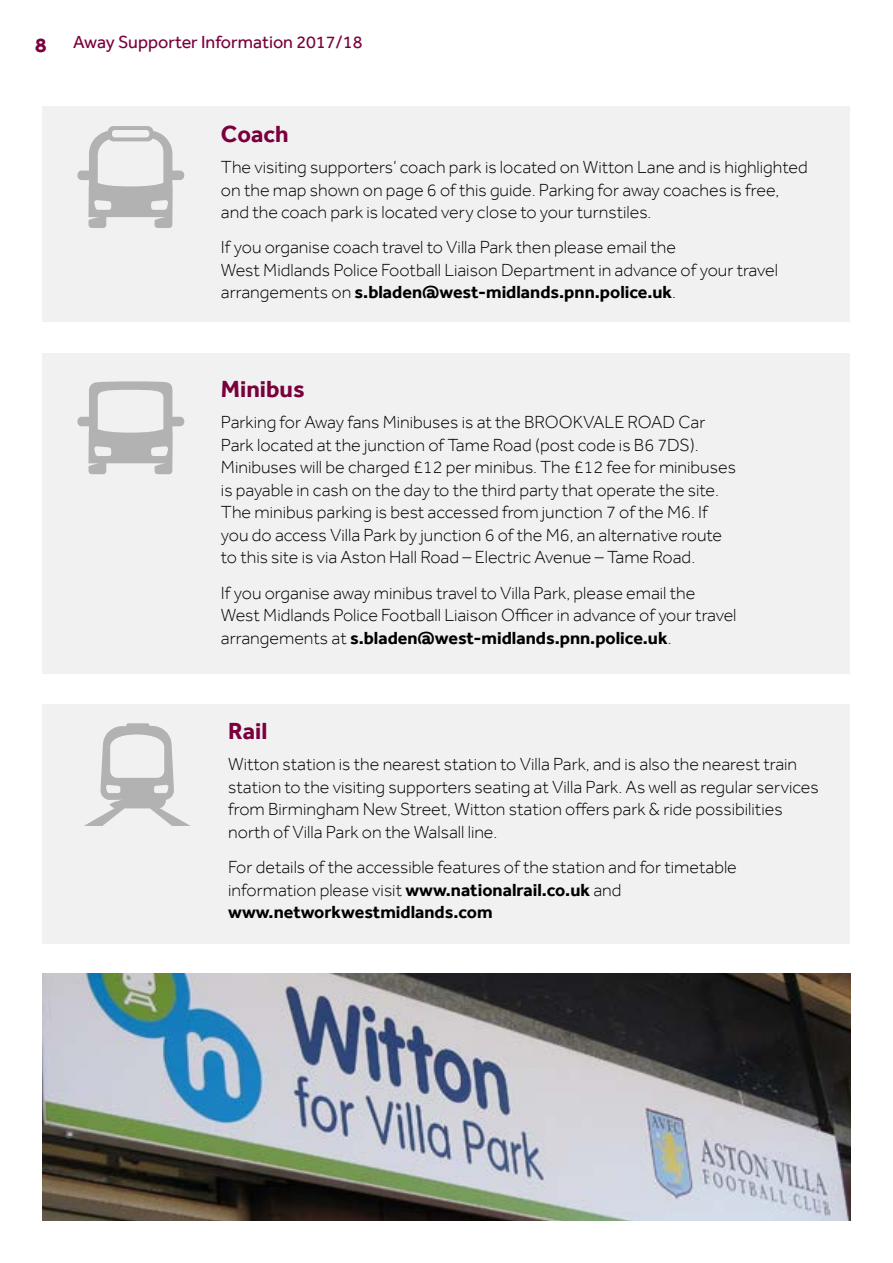
<style>
.page{position:relative;width:893px;height:1263px;background:#fff}
.page>*{position:absolute;margin:0;border:0;box-sizing:border-box;transform-origin:0 0}
.t1{font:700 24px "Effra";color:#7a003c}
.t2{font:700 21px "Effra";color:#7a003c}
.t3{font:300 18px/22.5px "Effra";color:#000}
.t4{font:18px "Effra";color:#7a003c}
.s1{font-weight:700}
</style>
<div class="page">
<div style="left:43px;top:704px;width:807px;height:240px;background:#f1f1f2"></div>
<div style="left:43px;top:353px;width:807px;height:320px;background:#f1f1f2"></div>
<svg style="left:77px;top:381px;width:107px;height:93px"></svg>
<svg style="left:86px;top:723px;width:103px;height:102px"></svg>
<img style="left:43px;top:974px;width:807px;height:246px">
<div style="left:43px;top:106px;width:807px;height:216px;background:#f1f1f2"></div>
<svg style="left:77px;top:126px;width:107px;height:102px"></svg>
<p class="t2" style="left:35px;top:32px;width:13px">8</p>
<p class="t4" style="left:73px;top:32px;width:291px">Away Supporter Information 2017/18</p>
<h1 class="t1" style="left:221px;top:120px;width:69px">Coach</h1>
<p class="t3" style="left:221px;top:156px;width:588px">The visiting supporters’ coach park is located on Witton Lane and is highlighted on the map shown on page 6 of this guide. Parking for away coaches is free, and the coach park is located very close to your turnstiles.</p>
<p class="t3" style="left:221px;top:236px;width:558px">If you organise coach travel to Villa Park then please email the<br>West Midlands Police Football Liaison Department in advance of your travel arrangements on <span class="s1">s.bladen@west-midlands.pnn.police.uk</span>.</p>
<h1 class="t1" style="left:221px;top:375px;width:85px">Minibus</h1>
<p class="t3" style="left:221px;top:411px;width:517px">Parking for Away fans Minibuses is at the BROOKVALE ROAD Car Park located at the junction of Tame Road (post code is B6 7DS).<br>Minibuses will be charged £12 per minibus. The £12 fee for minibuses is payable in cash on the day to the third party that operate the site.<br>The minibus parking is best accessed from junction 7 of the M6. If you do access Villa Park by junction 6 of the M6, an alternative route to this site is via Aston Hall Road – Electric Avenue – Tame Road.</p>
<p class="t3" style="left:221px;top:581px;width:517px">If you organise away minibus travel to Villa Park, please email the<br>West Midlands Police Football Liaison Officer in advance of your travel arrangements at <span class="s1">s.bladen@west-midlands.pnn.police.uk</span>.</p>
<h1 class="t1" style="left:228px;top:717px;width:41px">Rail</h1>
<p class="t3" style="left:228px;top:753px;width:592px">Witton station is the nearest station to Villa Park, and is also the nearest train station to the visiting supporters seating at Villa Park. As well as regular services from Birmingham New Street, Witton station offers park &amp; ride possibilities north of Villa Park on the Walsall line.</p>
<p class="t3" style="left:228px;top:856px;width:510px">For details of the accessible features of the station and for timetable information please visit <span class="s1">www.nationalrail.co.uk</span> and <span class="s1">www.networkwestmidlands.com</span></p>
</div>
